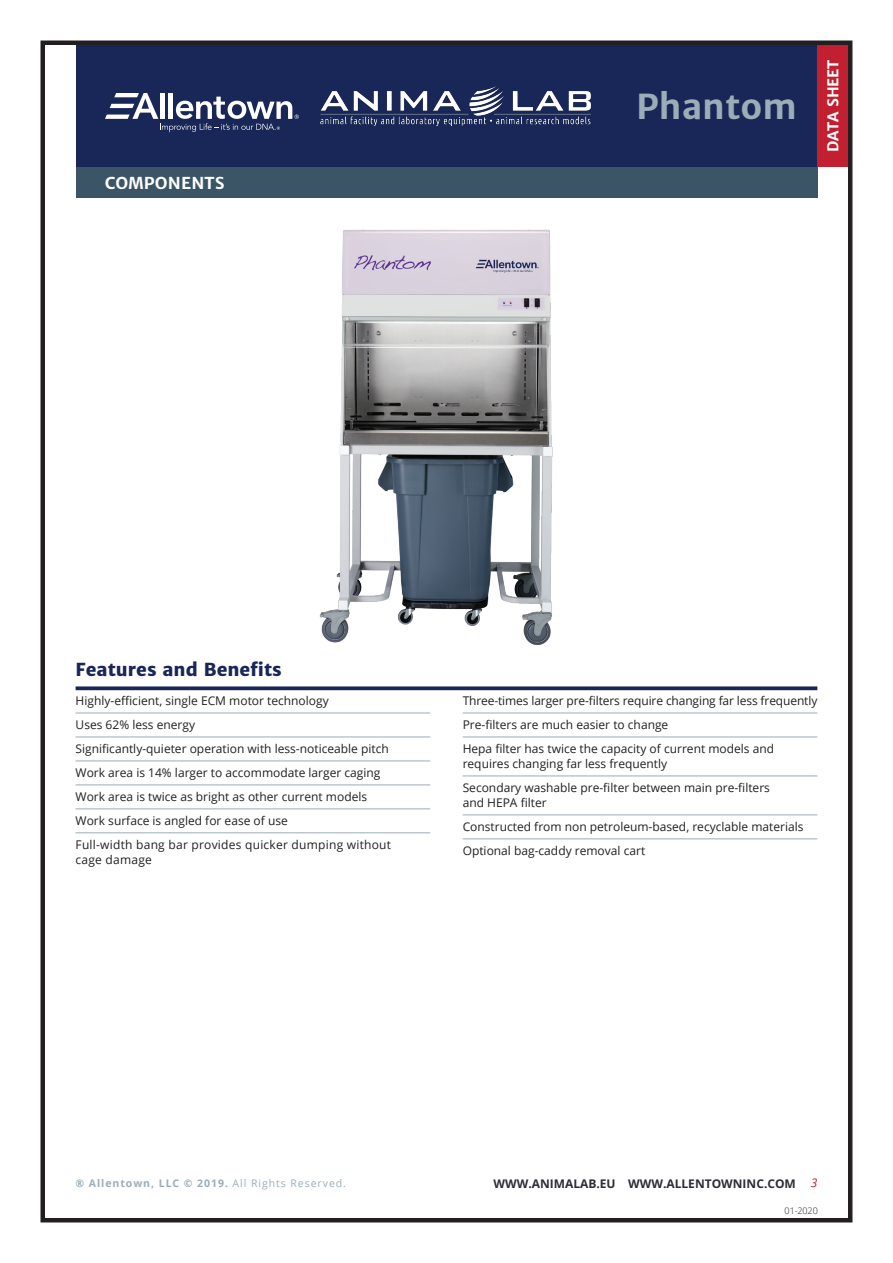
<style>
.page{position:relative;width:893px;height:1263px;background:#fff}
.page>*{position:absolute;margin:0;border:0;box-sizing:border-box;transform-origin:0 0}
.t1{font:700 34.5px "Merriweather Sans";color:#9badb7}
.info_line_head{font:800 18px "Merriweather Sans";color:#182757}
.t2{font:700 16.5px "Merriweather Sans";letter-spacing:.01em;color:#fff}
.t3{font:700 15px "Merriweather Sans";letter-spacing:-.01em;color:#fff}
.info_line_-next__r{font:12px/15px "Open Sans";color:#231f20}
.info_line_-next__r-2{font:12px/15px "Open Sans";letter-spacing:.02em;color:#231f20}
.info_line_-first{font:12px "Open Sans";color:#231f20}
.t4{font:700 12px "Open Sans";color:#2c2e35}
.t5{font:italic 12px "Open Sans";color:#c21f31}
.t6{font:700 10.5px "Open Sans";letter-spacing:.09em;color:#9badb7}
.t7{font:300 9px "Open Sans";letter-spacing:-.01em;color:#231f20}
.s1{font-weight:400}
</style>
<div class="page">
<div style="left:76px;top:42px;width:741px;height:125px;background:#182757"></div>
<div style="left:817px;top:44px;width:32px;height:123px;background:#c21f31"></div>
<div style="left:76px;top:167px;width:741px;height:30px;background:#3b5566"></div>
<div style="left:40px;top:40px;width:812px;height:1182px;border:4px solid #231f20"></div>
<svg style="left:105px;top:93px;width:194px;height:39px"></svg>
<svg style="left:76px;top:686px;width:741px;height:4px;background:#323f6a"></svg>
<hr style="left:76px;top:713px;width:354px;height:1px;background:#9badb7">
<hr style="left:76px;top:737px;width:354px;height:1px;background:#9badb7">
<hr style="left:76px;top:761px;width:354px;height:1px;background:#9badb7">
<hr style="left:76px;top:785px;width:354px;height:1px;background:#9badb7">
<hr style="left:76px;top:809px;width:354px;height:1px;background:#9badb7">
<hr style="left:76px;top:832px;width:354px;height:1px;background:#9badb7">
<hr style="left:463px;top:713px;width:354px;height:1px;background:#9badb7">
<hr style="left:463px;top:737px;width:354px;height:1px;background:#9badb7">
<hr style="left:463px;top:776px;width:354px;height:1px;background:#9badb7">
<hr style="left:463px;top:815px;width:354px;height:1px;background:#9badb7">
<hr style="left:463px;top:839px;width:354px;height:1px;background:#9badb7">
<img style="left:319px;top:229px;width:234px;height:416px">
<img style="left:320px;top:86px;width:271px;height:41px">
<h3 class="t2" style="left:105px;top:172px;width:121px">COMPONENTS</h3>
<h1 class="t1" style="left:636px;top:84px;width:162px">Phantom</h1>
<p class="t3" style="left:823px;top:152px;width:94px;rotate:-90deg">DATA SHEET</p>
<p class="info_line_head" style="left:76px;top:658px;width:208px">Features and Benefits</p>
<p class="info_line_-first" style="left:76px;top:693px;width:255px">Highly-efficient, single ECM motor technology</p>
<p class="info_line_-next__r" style="left:76px;top:717px;width:121px">Uses 62% less energy</p>
<p class="info_line_-next__r" style="left:76px;top:741px;width:315px">Significantly-quieter operation with less-noticeable pitch</p>
<p class="info_line_-next__r" style="left:76px;top:765px;width:306px">Work area is 14% larger to accommodate larger caging</p>
<p class="info_line_-next__r" style="left:76px;top:789px;width:293px">Work area is twice as bright as other current models</p>
<p class="info_line_-next__r" style="left:76px;top:813px;width:214px">Work surface is angled for ease of use</p>
<p class="info_line_-next__r-2" style="left:76px;top:837px;width:317px">Full-width bang bar provides quicker dumping without cage damage</p>
<p class="info_line_-next__r" style="left:463px;top:693px;width:356px">Three-times larger pre-filters require changing far less frequently</p>
<p class="info_line_-next__r" style="left:463px;top:717px;width:207px">Pre-filters are much easier to change</p>
<p class="info_line_-next__r" style="left:463px;top:741px;width:313px">Hepa filter has twice the capacity of current models and requires changing far less frequently</p>
<p class="info_line_-next__r" style="left:463px;top:780px;width:309px">Secondary washable pre-filter between main pre-filters and HEPA filter</p>
<p class="info_line_-next__r" style="left:463px;top:819px;width:342px">Constructed from non petroleum-based, recyclable materials</p>
<p class="info_line_-next__r" style="left:463px;top:843px;width:184px">Optional bag-caddy removal cart</p>
<p class="t6" style="left:76px;top:1176px;width:272px">® Allentown, LLC © 2019. <span class="s1">All Rights Reserved.</span></p>
<p class="t5" style="left:811px;top:1175px;width:8px">3</p>
<p class="t4" style="left:494px;top:1175px;width:304px">WWW.ANIMALAB.EU WWW.ALLENTOWNINC.COM</p>
<p class="t7" style="left:785px;top:1204px;width:35px">01-2020</p>
</div>
